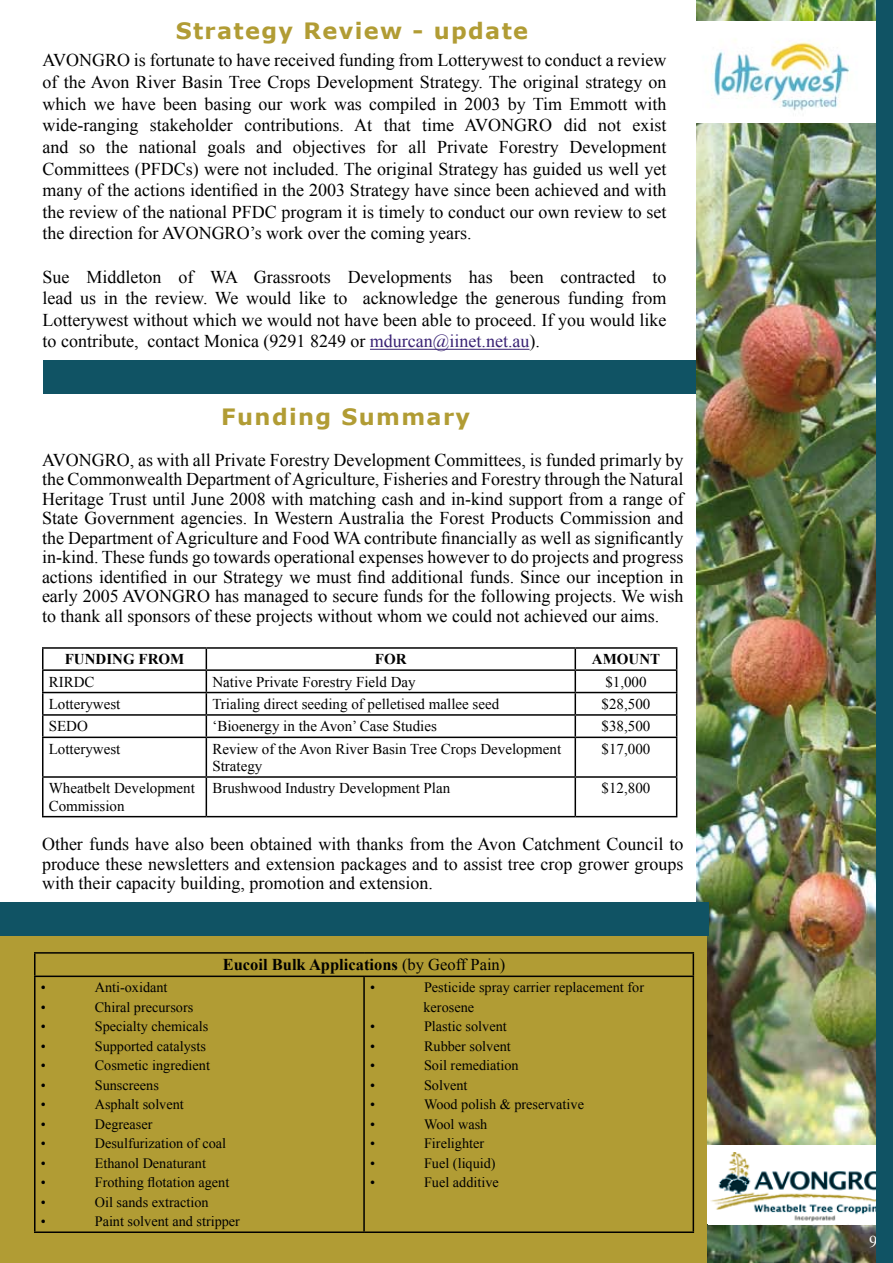
<style>
.page{position:relative;width:893px;height:1263px;background:#fff}
.page>*{position:absolute;margin:0;border:0;box-sizing:border-box;transform-origin:0 0}
.t1{font:700 22.5px "Verdana";letter-spacing:.06em;color:#b19c34}
.t2{font:18px/21.6px "Times New Roman";color:#000;text-align:justify}
.t3{font:700 16.5px "Times New Roman";color:#000}
.t4{font:16.5px "Times New Roman";color:#fff}
.t5{font:15px/17.2px "Times New Roman";color:#000}
.t6{font:700 15px "Times New Roman";color:#000}
.t7{font:14.25px/19.5px "Times New Roman";color:#000}
.s1{color:#382173}
.s2{font-weight:400}
</style>
<div class="page">
<img style="left:696px;top:0;width:180px;height:1263px">
<div style="left:695px;top:1145px;width:192px;height:79px;background:#fff"></div>
<img style="left:711px;top:1152px;width:165px;height:70px">
<hr style="left:42px;top:647px;width:164px;height:2px;background:#000">
<hr style="left:206px;top:647px;width:369px;height:2px;background:#000">
<hr style="left:575px;top:647px;width:102px;height:2px;background:#000">
<hr style="left:42px;top:669px;width:164px;height:2px;background:#000">
<hr style="left:206px;top:669px;width:369px;height:2px;background:#000">
<hr style="left:575px;top:669px;width:102px;height:2px;background:#000">
<hr style="left:42px;top:692px;width:164px;height:1px;background:#000">
<hr style="left:206px;top:692px;width:369px;height:1px;background:#000">
<hr style="left:575px;top:692px;width:102px;height:1px;background:#000">
<hr style="left:42px;top:714px;width:164px;height:2px;background:#000">
<svg style="left:42px;top:649px;width:1px;height:88px"></svg>
<hr style="left:206px;top:714px;width:369px;height:2px;background:#000">
<svg style="left:206px;top:649px;width:1px;height:88px"></svg>
<hr style="left:575px;top:714px;width:102px;height:2px;background:#000">
<svg style="left:575px;top:649px;width:1px;height:88px"></svg>
<svg style="left:676px;top:649px;width:1px;height:88px"></svg>
<hr style="left:42px;top:737px;width:164px;height:1px;background:#000">
<hr style="left:42px;top:738px;width:1px;height:38px;background:#000">
<hr style="left:206px;top:737px;width:369px;height:1px;background:#000">
<hr style="left:206px;top:738px;width:1px;height:38px;background:#000">
<hr style="left:575px;top:737px;width:102px;height:1px;background:#000">
<hr style="left:575px;top:738px;width:1px;height:38px;background:#000">
<hr style="left:676px;top:738px;width:1px;height:38px;background:#000">
<hr style="left:42px;top:776px;width:164px;height:2px;background:#000">
<hr style="left:42px;top:778px;width:1px;height:38px;background:#000">
<hr style="left:206px;top:776px;width:369px;height:2px;background:#000">
<hr style="left:206px;top:778px;width:1px;height:38px;background:#000">
<hr style="left:575px;top:776px;width:102px;height:2px;background:#000">
<hr style="left:575px;top:778px;width:1px;height:38px;background:#000">
<hr style="left:676px;top:778px;width:1px;height:38px;background:#000">
<hr style="left:42px;top:816px;width:164px;height:1px;background:#000">
<hr style="left:206px;top:816px;width:369px;height:1px;background:#000">
<hr style="left:575px;top:816px;width:102px;height:1px;background:#000">
<div style="left:0;top:918px;width:707px;height:345px;background:#b19c34"></div>
<hr style="left:34px;top:952px;width:330px;height:2px;background:#000">
<hr style="left:34px;top:954px;width:2px;height:21px;background:#000">
<hr style="left:364px;top:952px;width:330px;height:2px;background:#000">
<svg style="left:693px;top:954px;width:1px;height:21px"></svg>
<hr style="left:34px;top:975px;width:330px;height:2px;background:#000">
<hr style="left:34px;top:977px;width:2px;height:254px;background:#000">
<hr style="left:364px;top:975px;width:330px;height:2px;background:#000">
<hr style="left:363px;top:977px;width:2px;height:254px;background:#000">
<hr style="left:693px;top:977px;width:1px;height:254px;background:#000">
<hr style="left:34px;top:1231px;width:330px;height:2px;background:#000">
<hr style="left:364px;top:1231px;width:330px;height:2px;background:#000">
<hr style="left:370px;top:349px;width:159px;height:1px;background:#382173">
<img style="left:696px;top:21px;width:180px;height:102px">
<div style="left:876px;top:0;width:17px;height:1263px;background:#105364"></div>
<div style="left:44px;top:360px;width:652px;height:34px;background:#105364"></div>
<div style="left:0;top:902px;width:708px;height:34px;background:#105364"></div>
<p class="t1" style="left:176px;top:17px;width:354px">Strategy Review - update</p>
<p class="t2" style="left:43px;top:49px;width:626px">AVONGRO is fortunate to have received funding from Lotterywest to conduct a review of the Avon River Basin Tree Crops Development Strategy. The original strategy on which we have been basing our work was compiled in 2003 by Tim Emmott with wide-ranging stakeholder contributions. At that time AVONGRO did not exist and so the national goals and objectives for all Private Forestry Development Committees (PFDCs) were not included. The original Strategy has guided us well yet many of the actions identified in the 2003 Strategy have since been achieved and with the review of the national PFDC program it is timely to conduct our own review to set the direction for AVONGRO’s work over the coming years.</p>
<p class="t2" style="left:43px;top:265px;width:626px">Sue Middleton of WA Grassroots Developments has been contracted to lead us in the review. We would like to acknowledge the generous funding from Lotterywest without which we would not have been able to proceed. If you would like to contribute, contact Monica (9291 8249 or <span class="s1">mdurcan@iinet.net.au</span>).</p>
<p class="t1" style="left:221px;top:402px;width:250px">Funding Summary</p>
<p class="t2" style="left:42px;top:450px;width:643px;line-height:19.5px">AVONGRO, as with all Private Forestry Development Committees, is funded primarly by the Commonwealth Department of Agriculture, Fisheries and Forestry through the Natural Heritage Trust until June 2008 with matching cash and in-kind support from a range of State Government agencies. In Western Australia the Forest Products Commission and the Department of Agriculture and Food WA contribute financially as well as significantly in-kind. These funds go towards operational expenses however to do projects and progress actions identified in our Strategy we must find additional funds. Since our inception in early 2005 AVONGRO has managed to secure funds for the following projects. We wish to thank all sponsors of these projects without whom we could not achieved our aims.</p>
<p class="t6" style="left:65px;top:649px;width:121px">FUNDING FROM</p>
<p class="t6" style="left:375px;top:649px;width:33px">FOR</p>
<p class="t6" style="left:592px;top:649px;width:70px">AMOUNT</p>
<p class="t5" style="left:49px;top:673px;width:47px">RIRDC</p>
<p class="t5" style="left:212px;top:673px;width:205px">Native Private Forestry Field Day</p>
<p class="t5" style="left:605px;top:673px;width:43px">$1,000</p>
<p class="t5" style="left:49px;top:695px;width:73px">Lotterywest</p>
<p class="t5" style="left:212px;top:695px;width:288px">Trialing direct seeding of pelletised mallee seed</p>
<p class="t5" style="left:602px;top:695px;width:50px">$28,500</p>
<p class="t5" style="left:49px;top:717px;width:41px">SEDO</p>
<p class="t5" style="left:212px;top:717px;width:226px">‘Bioenergy in the Avon’ Case Studies</p>
<p class="t5" style="left:602px;top:717px;width:50px">$38,500</p>
<p class="t5" style="left:49px;top:740px;width:73px">Lotterywest</p>
<p class="t5" style="left:212px;top:740px;width:350px">Review of the Avon River Basin Tree Crops Development<br>Strategy</p>
<p class="t5" style="left:602px;top:740px;width:50px">$17,000</p>
<p class="t5" style="left:49px;top:779px;width:148px">Wheatbelt Development<br>Commission</p>
<p class="t5" style="left:212px;top:779px;width:239px">Brushwood Industry Development Plan</p>
<p class="t5" style="left:602px;top:779px;width:50px">$12,800</p>
<p class="t2" style="left:42px;top:834px;width:643px;line-height:19.5px">Other funds have also been obtained with thanks from the Avon Catchment Council to produce these newsletters and extension packages and to assist tree crop grower groups with their capacity building, promotion and extension.</p>
<p class="t3" style="left:223px;top:953px;width:284px">Eucoil Bulk Applications <span class="s2">(by Geoff Pain)</span></p>
<p class="t7" style="left:41px;top:977px;width:6px">•</p>
<p class="t7" style="left:95px;top:977px;width:74px">Anti-oxidant</p>
<p class="t7" style="left:41px;top:997px;width:6px">•</p>
<p class="t7" style="left:95px;top:997px;width:100px">Chiral precursors</p>
<p class="t7" style="left:41px;top:1016px;width:6px">•</p>
<p class="t7" style="left:95px;top:1016px;width:115px">Specialty chemicals</p>
<p class="t7" style="left:41px;top:1036px;width:6px">•</p>
<p class="t7" style="left:95px;top:1036px;width:113px">Supported catalysts</p>
<p class="t7" style="left:41px;top:1055px;width:6px">•</p>
<p class="t7" style="left:95px;top:1055px;width:117px">Cosmetic ingredient</p>
<p class="t7" style="left:41px;top:1075px;width:6px">•</p>
<p class="t7" style="left:95px;top:1075px;width:66px">Sunscreens</p>
<p class="t7" style="left:41px;top:1094px;width:6px">•</p>
<p class="t7" style="left:95px;top:1094px;width:91px">Asphalt solvent</p>
<p class="t7" style="left:41px;top:1114px;width:6px">•</p>
<p class="t7" style="left:95px;top:1114px;width:59px">Degreaser</p>
<p class="t7" style="left:41px;top:1133px;width:6px">•</p>
<p class="t7" style="left:95px;top:1133px;width:133px">Desulfurization of coal</p>
<p class="t7" style="left:41px;top:1153px;width:6px">•</p>
<p class="t7" style="left:95px;top:1153px;width:113px">Ethanol Denaturant</p>
<p class="t7" style="left:41px;top:1172px;width:6px">•</p>
<p class="t7" style="left:95px;top:1172px;width:136px">Frothing flotation agent</p>
<p class="t7" style="left:41px;top:1192px;width:6px">•</p>
<p class="t7" style="left:95px;top:1192px;width:115px">Oil sands extraction</p>
<p class="t7" style="left:41px;top:1211px;width:6px">•</p>
<p class="t7" style="left:95px;top:1211px;width:147px">Paint solvent and stripper</p>
<p class="t7" style="left:370px;top:977px;width:6px">•</p>
<p class="t7" style="left:423px;top:977px;width:222px">Pesticide spray carrier replacement for kerosene</p>
<p class="t7" style="left:370px;top:1016px;width:6px">•</p>
<p class="t7" style="left:424px;top:1016px;width:84px">Plastic solvent</p>
<p class="t7" style="left:370px;top:1036px;width:6px">•</p>
<p class="t7" style="left:424px;top:1036px;width:88px">Rubber solvent</p>
<p class="t7" style="left:370px;top:1055px;width:6px">•</p>
<p class="t7" style="left:424px;top:1055px;width:96px">Soil remediation</p>
<p class="t7" style="left:370px;top:1075px;width:6px">•</p>
<p class="t7" style="left:424px;top:1075px;width:45px">Solvent</p>
<p class="t7" style="left:370px;top:1094px;width:6px">•</p>
<p class="t7" style="left:424px;top:1094px;width:161px">Wood polish &amp; preservative</p>
<p class="t7" style="left:370px;top:1114px;width:6px">•</p>
<p class="t7" style="left:424px;top:1114px;width:65px">Wool wash</p>
<p class="t7" style="left:370px;top:1133px;width:6px">•</p>
<p class="t7" style="left:424px;top:1133px;width:62px">Firelighter</p>
<p class="t7" style="left:370px;top:1153px;width:6px">•</p>
<p class="t7" style="left:424px;top:1153px;width:73px">Fuel (liquid)</p>
<p class="t7" style="left:370px;top:1172px;width:6px">•</p>
<p class="t7" style="left:424px;top:1172px;width:76px">Fuel additive</p>
<p class="t4" style="left:869px;top:1231px;width:10px">9</p>
</div>
